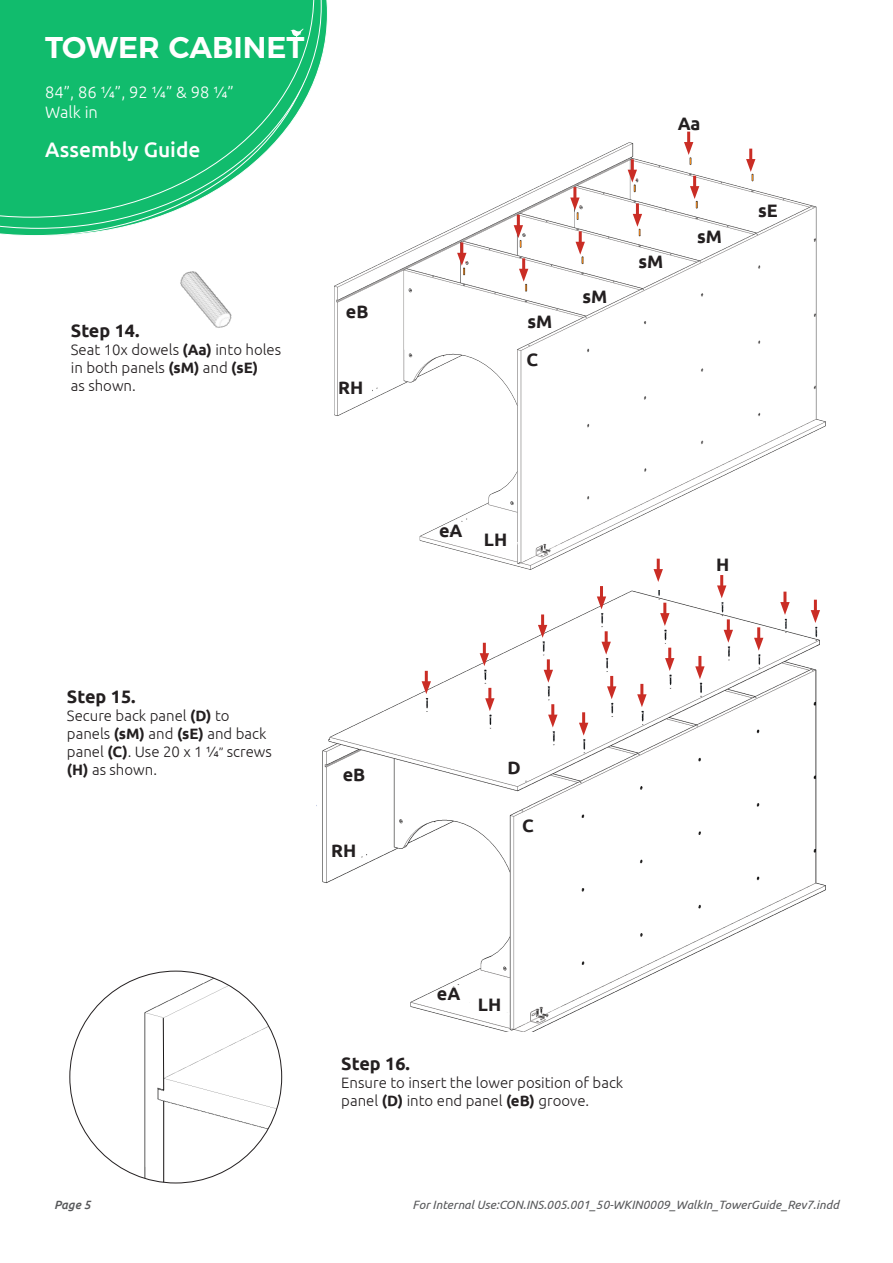
<style>
.page{position:relative;width:893px;height:1263px;background:#fff}
.page>*{position:absolute;margin:0;border:0;box-sizing:border-box;transform-origin:0 0}
.t1{font:600 30px "Montserrat";color:#fff}
.t2{font:500 21px "Ubuntu";color:#fff}
.t3{font:700 18px "Ubuntu";color:#231f20}
.t4{font:300 16.5px/19.8px "Ubuntu";color:#fff}
.t5{font:300 15px/18px "Ubuntu";color:#231f20}
.t6{font:italic 12px "Ubuntu";color:#57585a}
.t7{font:italic 500 12px "Ubuntu";color:#57585a}
.s1{font-weight:700}
.s2{font-size:12.9px}
</style>
<div class="page">
<svg style="left:0;top:229px;width:113px;height:7px"></svg>
<svg style="left:0;top:0;width:322px;height:229px"></svg>
<svg style="left:0;top:0;width:314px;height:217px;background:#2ec47f"></svg>
<svg style="left:290px;top:28px;width:14px;height:11px"></svg>
<img style="left:322px;top:590px;width:503px;height:441px">
<img style="left:334px;top:136px;width:491px;height:433px">
<hr style="left:687px;top:132px;width:3px;height:14px;background:#ca2d25">
<svg style="left:684px;top:142px;width:9px;height:13px"></svg>
<hr style="left:749px;top:149px;width:3px;height:14px;background:#ca2d25">
<svg style="left:746px;top:159px;width:9px;height:13px"></svg>
<hr style="left:693px;top:176px;width:3px;height:14px;background:#ca2d25">
<svg style="left:690px;top:186px;width:9px;height:13px"></svg>
<hr style="left:631px;top:159px;width:3px;height:14px;background:#ca2d25">
<svg style="left:628px;top:170px;width:9px;height:13px"></svg>
<hr style="left:573px;top:187px;width:3px;height:14px;background:#ca2d25">
<svg style="left:570px;top:198px;width:10px;height:12px"></svg>
<hr style="left:636px;top:203px;width:3px;height:15px;background:#ca2d25">
<svg style="left:633px;top:214px;width:9px;height:13px"></svg>
<hr style="left:814px;top:600px;width:3px;height:14px;background:#ca2d25">
<svg style="left:811px;top:610px;width:9px;height:13px"></svg>
<hr style="left:783px;top:592px;width:3px;height:14px;background:#ca2d25">
<svg style="left:780px;top:602px;width:10px;height:13px"></svg>
<hr style="left:727px;top:619px;width:3px;height:15px;background:#ca2d25">
<svg style="left:724px;top:630px;width:9px;height:13px"></svg>
<hr style="left:757px;top:627px;width:3px;height:15px;background:#ca2d25">
<svg style="left:754px;top:638px;width:9px;height:13px"></svg>
<hr style="left:720px;top:575px;width:3px;height:14px;background:#ca2d25">
<svg style="left:717px;top:585px;width:9px;height:13px"></svg>
<hr style="left:657px;top:559px;width:3px;height:14px;background:#ca2d25">
<svg style="left:653px;top:569px;width:10px;height:13px"></svg>
<hr style="left:663px;top:603px;width:3px;height:14px;background:#ca2d25">
<svg style="left:660px;top:613px;width:10px;height:13px"></svg>
<hr style="left:600px;top:586px;width:3px;height:14px;background:#ca2d25">
<svg style="left:597px;top:596px;width:9px;height:13px"></svg>
<hr style="left:541px;top:614px;width:3px;height:15px;background:#ca2d25">
<svg style="left:538px;top:625px;width:9px;height:13px"></svg>
<hr style="left:605px;top:631px;width:3px;height:14px;background:#ca2d25">
<svg style="left:601px;top:642px;width:10px;height:13px"></svg>
<hr style="left:668px;top:648px;width:3px;height:14px;background:#ca2d25">
<svg style="left:665px;top:658px;width:9px;height:13px"></svg>
<hr style="left:698px;top:656px;width:3px;height:14px;background:#ca2d25">
<svg style="left:695px;top:666px;width:10px;height:13px"></svg>
<hr style="left:640px;top:684px;width:3px;height:14px;background:#ca2d25">
<svg style="left:637px;top:694px;width:10px;height:13px"></svg>
<hr style="left:610px;top:676px;width:3px;height:14px;background:#ca2d25">
<svg style="left:607px;top:686px;width:9px;height:13px"></svg>
<hr style="left:547px;top:659px;width:3px;height:15px;background:#ca2d25">
<svg style="left:544px;top:670px;width:9px;height:13px"></svg>
<hr style="left:483px;top:643px;width:3px;height:14px;background:#ca2d25">
<svg style="left:480px;top:653px;width:9px;height:13px"></svg>
<hr style="left:488px;top:688px;width:3px;height:14px;background:#ca2d25">
<svg style="left:485px;top:698px;width:10px;height:13px"></svg>
<hr style="left:551px;top:704px;width:3px;height:14px;background:#ca2d25">
<svg style="left:548px;top:715px;width:9px;height:12px"></svg>
<hr style="left:582px;top:712px;width:3px;height:14px;background:#ca2d25">
<svg style="left:579px;top:723px;width:9px;height:13px"></svg>
<hr style="left:425px;top:671px;width:3px;height:14px;background:#ca2d25">
<svg style="left:422px;top:681px;width:9px;height:13px"></svg>
<hr style="left:579px;top:231px;width:3px;height:15px;background:#ca2d25">
<svg style="left:576px;top:242px;width:9px;height:13px"></svg>
<hr style="left:517px;top:215px;width:3px;height:14px;background:#ca2d25">
<svg style="left:514px;top:225px;width:9px;height:13px"></svg>
<hr style="left:522px;top:258px;width:3px;height:15px;background:#ca2d25">
<svg style="left:519px;top:269px;width:9px;height:13px"></svg>
<hr style="left:460px;top:242px;width:3px;height:15px;background:#ca2d25">
<svg style="left:457px;top:253px;width:9px;height:13px"></svg>
<img style="left:70px;top:971px;width:212px;height:212px;border-radius:106px">
<hr style="left:163px;top:1018px;width:1px;height:72px;background:#231f20">
<hr style="left:163px;top:1101px;width:1px;height:81px;background:#231f20">
<svg style="left:451px;top:523px;width:67px;height:30px"></svg>
<div style="left:344px;top:310px;width:19px;height:82px;background:#fff"></div>
<svg style="left:389px;top:722px;width:118px;height:50px"></svg>
<svg style="left:430px;top:992px;width:79px;height:34px"></svg>
<div style="left:336px;top:778px;width:22px;height:77px;background:#fff"></div>
<img style="left:180px;top:271px;width:52px;height:57px">
<h1 class="t1" style="left:45px;top:23px;width:261px">TOWER CABINET</h1>
<p class="t4" style="left:45px;top:82px;width:190px">84”, 86 1/4”, 92 1/4” &amp; 98 1/4”<br>Walk in</p>
<h2 class="t2" style="left:45px;top:136px;width:157px">Assembly Guide</h2>
<p class="t3" style="left:71px;top:319px;width:70px">Step 14.</p>
<p class="t5" style="left:71px;top:340px;width:212px">Seat 10x dowels <span class="s1">(Aa)</span> into holes in both panels <span class="s1">(sM)</span> and <span class="s1">(sE)</span></p>
<p class="t5" style="left:71px;top:376px;width:67px">as shown.</p>
<p class="t3" style="left:346px;top:301px;width:24px">eB</p>
<p class="t3" style="left:338px;top:377px;width:27px">RH</p>
<p class="t3" style="left:67px;top:685px;width:70px">Step 15.</p>
<p class="t5" style="left:67px;top:706px;width:207px">Secure back panel <span class="s1">(D)</span> to panels <span class="s1">(sM)</span> and <span class="s1">(sE)</span> and back panel <span class="s1">(C)</span>. Use 20 x 1 1/4<span class="s2">”</span> screws <span class="s1">(H)</span> as shown.</p>
<p class="t3" style="left:343px;top:764px;width:24px">eB</p>
<p class="t3" style="left:331px;top:840px;width:27px">RH</p>
<p class="t3" style="left:678px;top:113px;width:24px">Aa</p>
<p class="t3" style="left:527px;top:311px;width:26px">sM</p>
<p class="t3" style="left:526px;top:349px;width:13px">C</p>
<p class="t3" style="left:582px;top:286px;width:26px">sM</p>
<p class="t3" style="left:638px;top:251px;width:26px">sM</p>
<p class="t3" style="left:697px;top:225px;width:26px">sM</p>
<p class="t3" style="left:758px;top:199px;width:21px">sE</p>
<p class="t3" style="left:439px;top:520px;width:25px">eA</p>
<p class="t3" style="left:484px;top:529px;width:25px">LH</p>
<p class="t3" style="left:716px;top:553px;width:15px">H</p>
<p class="t3" style="left:508px;top:757px;width:15px">D</p>
<p class="t3" style="left:522px;top:814px;width:13px">C</p>
<p class="t3" style="left:437px;top:983px;width:25px">eA</p>
<p class="t3" style="left:478px;top:993px;width:25px">LH</p>
<p class="t3" style="left:341px;top:1052px;width:70px">Step 16.</p>
<p class="t5" style="left:341px;top:1073px;width:283px">Ensure to insert the lower position of back panel <span class="s1">(D)</span> into end panel <span class="s1">(eB)</span> groove.</p>
<p class="t7" style="left:54px;top:1197px;width:38px">Page 5</p>
<p class="t6" style="left:413px;top:1197px;width:428px">For Internal Use:CON.INS.005.001_50-WKIN0009_WalkIn_TowerGuide_Rev7.indd</p>
</div>
